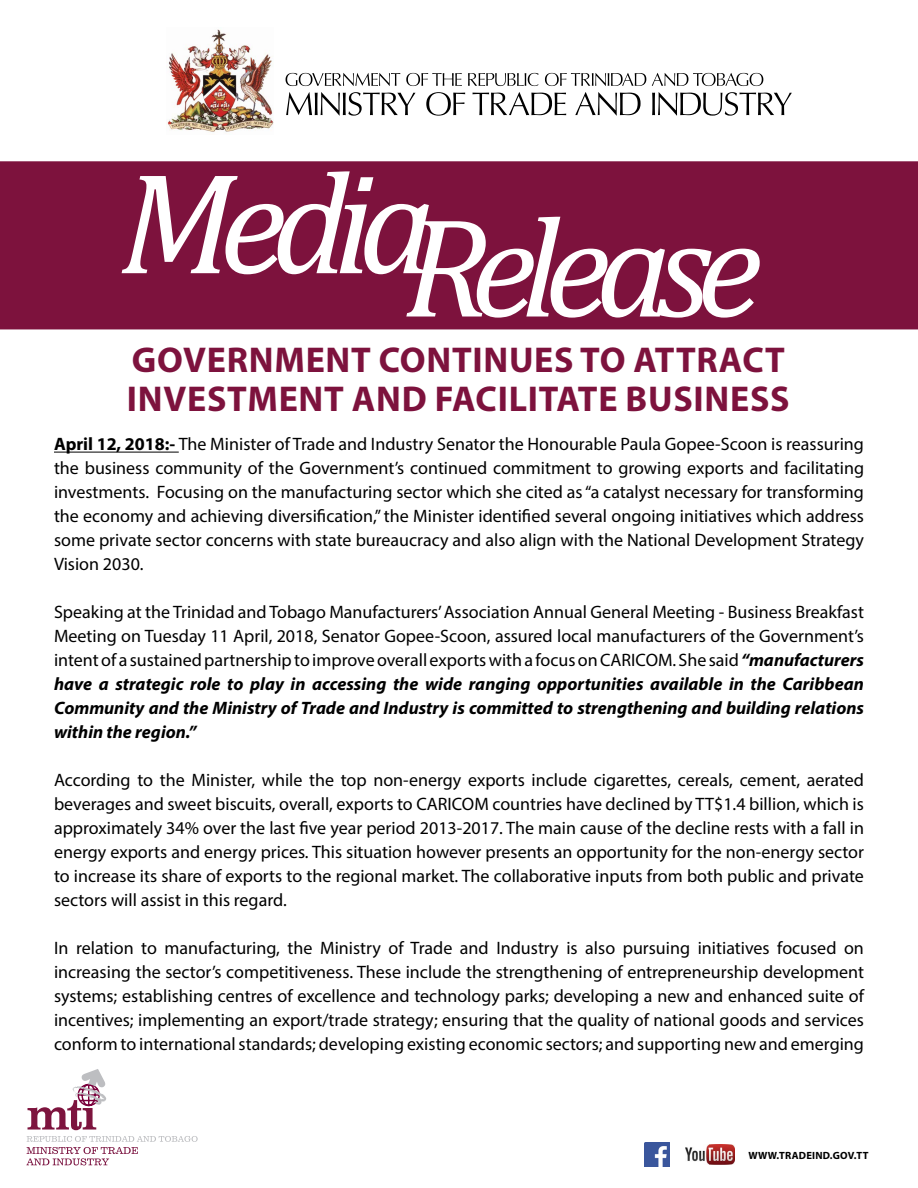
<style>
.page{position:relative;width:918px;height:1188px;background:#fff}
.page>*{position:absolute;margin:0;border:0;box-sizing:border-box;transform-origin:0 0}
.t1{font:italic 142.95px "Cambria";letter-spacing:-.1em;color:#fff}
.t2{font:700 36px/39px "Myriad Pro";letter-spacing:.02em;color:#7d123d}
.t3{font:18px/24px "Myriad Pro";color:#000;text-align:justify}
.t4{font:700 10.5px "Myriad Pro";letter-spacing:.02em;color:#000}
.s1{font-weight:700}
.s2{font-weight:700;font-style:italic}
</style>
<div class="page">
<img style="left:645px;top:1142px;width:24px;height:25px">
<svg style="left:26px;top:1136px;width:172px;height:29px"></svg>
<svg style="left:28px;top:1069px;width:78px;height:61px"></svg>
<img style="left:686px;top:1145px;width:48px;height:19px">
<img style="left:167px;top:29px;width:107px;height:103px">
<svg style="left:286px;top:73px;width:477px;height:13px"></svg>
<svg style="left:286px;top:92px;width:506px;height:24px"></svg>
<hr style="left:54px;top:452px;width:125px;height:1px;background:#000">
<div style="left:0;top:161px;width:918px;height:169px;background:#7d123d"></div>
<h1 class="t1" style="left:119px;top:167px;width:645px"><sup>Media</sup>Release</h1>
<h2 class="t2" style="left:127px;top:339px;width:664px">GOVERNMENT CONTINUES TO ATTRACT<br>INVESTMENT AND FACILITATE BUSINESS</h2>
<p class="t3" style="left:54px;top:432px;width:812px"><span class="s1">APRIL 12, 2018:-</span> The Minister of Trade and Industry Senator the Honourable Paula Gopee-Scoon is reassuring the business community of the Government’s continued commitment to growing exports and facilitating investments. Focusing on the manufacturing sector which she cited as “a catalyst necessary for transforming the economy and achieving diversification,” the Minister identified several ongoing initiatives which address some private sector concerns with state bureaucracy and also align with the National Development Strategy Vision 2030.</p>
<p class="t3" style="left:54px;top:600px;width:812px">Speaking at the Trinidad and Tobago Manufacturers’ Association Annual General Meeting - Business Breakfast Meeting on Tuesday 11 April, 2018, Senator Gopee-Scoon, assured local manufacturers of the Government’s intent of a sustained partnership to improve overall exports with a focus on CARICOM. She said <span class="s2">“manufacturers have a strategic role to play in accessing the wide ranging opportunities available in the Caribbean Community and the Ministry of Trade and Industry is committed to strengthening and building relations within the region.”</span></p>
<p class="t3" style="left:54px;top:768px;width:812px">According to the Minister, while the top non-energy exports include cigarettes, cereals, cement, aerated beverages and sweet biscuits, overall, exports to CARICOM countries have declined by TT$1.4 billion, which is approximately 34% over the last five year period 2013-2017. The main cause of the decline rests with a fall in energy exports and energy prices. This situation however presents an opportunity for the non-energy sector to increase its share of exports to the regional market. The collaborative inputs from both public and private sectors will assist in this regard.</p>
<p class="t3" style="left:54px;top:936px;width:812px">In relation to manufacturing, the Ministry of Trade and Industry is also pursuing initiatives focused on increasing the sector’s competitiveness. These include the strengthening of entrepreneurship development systems; establishing centres of excellence and technology parks; developing a new and enhanced suite of incentives; implementing an export/trade strategy; ensuring that the quality of national goods and services conform to international standards; developing existing economic sectors; and supporting new and emerging</p>
<p class="t4" style="left:749px;top:1149px;width:122px">WWW.TRADEIND.GOV.TT</p>
</div>
